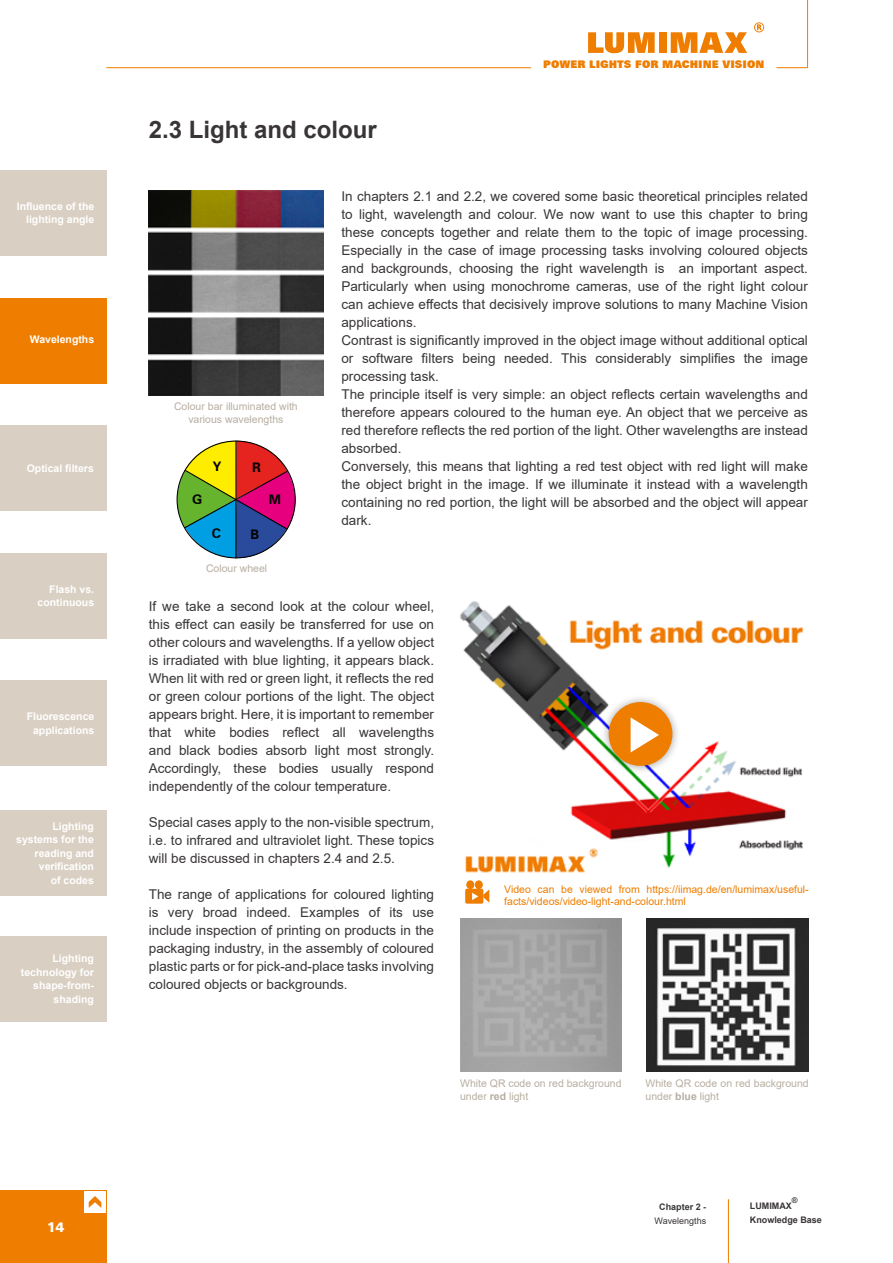
<style>
.page{position:relative;width:893px;height:1263px;background:#fff}
.page>*{position:absolute;margin:0;border:0;box-sizing:border-box;transform-origin:0 0}
.t1{font:700 24px "Arial";color:#393536}
.t2{font:13.5px/18px "Arial";color:#393536;text-align:justify}
.t3{font:900 13.5px "Zurich BT";color:#fff}
.t4{font:700 13.2px "Zurich BT";color:#010202}
.t5{font:700 10.5px/13.5px "Arial";color:#fff;text-align:right}
.t6{font:10.5px/13.5px "Arial";color:#b8aea1}
.t7{font:10.5px/12px "Arial";color:#ef7d00}
.t8{font:900 10.5px "Zurich BT";color:#ef7d00}
.t9{font:700 9px "Arial";color:#393536}
.t10{font:9px "Arial";color:#393536}
.t11{font:700 7.8px "Arial";color:#393536}
.s1{font-weight:700}
</style>
<div class="page">
<div style="left:0;top:170px;width:106px;height:85px;background:#d9cfc2"></div>
<div style="left:0;top:298px;width:106px;height:85px;background:#ef7d00"></div>
<div style="left:0;top:426px;width:106px;height:85px;background:#d9cfc2"></div>
<div style="left:0;top:553px;width:106px;height:85px;background:#d9cfc2"></div>
<div style="left:0;top:681px;width:106px;height:85px;background:#d9cfc2"></div>
<div style="left:0;top:811px;width:106px;height:85px;background:#d9cfc2"></div>
<svg style="left:754px;top:22px;width:10px;height:10px"></svg>
<svg style="left:588px;top:32px;width:67px;height:21px"></svg>
<div style="left:659px;top:32px;width:8px;height:21px;background:#ef7d00"></div>
<svg style="left:671px;top:32px;width:76px;height:21px"></svg>
<hr style="left:728px;top:1199px;width:1px;height:64px;background:#ef7d00">
<hr style="left:106px;top:67px;width:425px;height:1px;background:#ef7d00">
<hr style="left:776px;top:67px;width:32px;height:1px;background:#ef7d00">
<hr style="left:807px;top:0;width:1px;height:68px;background:#ef7d00">
<div style="left:0;top:936px;width:106px;height:85px;background:#d9cfc2"></div>
<div style="left:0;top:1191px;width:106px;height:72px;background:#ef7d00"></div>
<img style="left:460px;top:601px;width:343px;height:283px">
<img style="left:149px;top:190px;width:174px;height:206px">
<svg style="left:176px;top:442px;width:120px;height:117px"></svg>
<img style="left:647px;top:918px;width:161px;height:154px">
<div style="left:465px;top:889px;width:18px;height:15px;background:#ef7d00;border-radius:2px"></div>
<svg style="left:472px;top:889px;width:17px;height:14px"></svg>
<div style="left:475px;top:880px;width:8px;height:9px;background:#ef7d00;border-radius:50%"></div>
<div style="left:466px;top:880px;width:8px;height:9px;background:#ef7d00;border-radius:50%"></div>
<div style="left:84px;top:1191px;width:22px;height:21px;background:#fff"></div>
<svg style="left:89px;top:1196px;width:12px;height:12px"></svg>
<div style="left:600px;top:693px;width:81px;height:81px;background:#000;opacity:.35"></div>
<div style="left:609px;top:702px;width:63px;height:64px;background:#ef7d00;border-radius:50%"></div>
<svg style="left:631px;top:717px;width:28px;height:35px"></svg>
<p class="t5" style="left:17px;top:199px;width:79px">Influence of the lighting angle</p>
<p class="t5" style="left:30px;top:333px;width:66px">Wavelengths</p>
<p class="t5" style="left:27px;top:462px;width:69px">Optical filters</p>
<p class="t5" style="left:38px;top:582px;width:58px">Flash vs. continuous</p>
<p class="t5" style="left:27px;top:710px;width:69px">Fluorescence applications</p>
<p class="t5" style="left:16px;top:820px;width:79px">Lighting systems for the reading and verification<br>of codes</p>
<p class="t5" style="left:21px;top:952px;width:74px">Lighting technology for shape-from&shy;shading</p>
<p class="t3" style="left:47px;top:1219px;width:19px">14</p>
<h1 class="t1" style="left:149px;top:113px;width:230px">2.3 Light and colour</h1>
<p class="t8" style="left:543px;top:58px;width:223px">POWER LIGHTS FOR MACHINE VISION</p>
<p class="t6" style="left:174px;top:399px;width:125px;text-align:center">Colour bar illuminated with various wavelengths</p>
<p class="t4" style="left:192px;top:491px;width:12px">G</p>
<p class="t4" style="left:213px;top:458px;width:10px">Y</p>
<p class="t4" style="left:212px;top:525px;width:11px">C</p>
<p class="t4" style="left:252px;top:459px;width:10px">R</p>
<p class="t4" style="left:269px;top:491px;width:14px">M</p>
<p class="t4" style="left:251px;top:526px;width:10px">B</p>
<p class="t6" style="left:206px;top:562px;width:63px">Colour wheel</p>
<p class="t2" style="left:341px;top:187px;width:468px;text-align:left">In chapters 2.1 and 2.2, we covered some basic theoretical principles related to light, wavelength and colour. We now want to use this chapter to bring these concepts together and relate them to the topic of image processing.<br>Especially in the case of image processing tasks involving coloured objects and backgrounds, choosing the right wavelength is an important aspect.<br>Particularly when using monochrome cameras, use of the right light colour can achieve effects that decisively improve solutions to many Machine Vision applications.<br>Contrast is significantly improved in the object image without additional optical or software filters being needed. This considerably simplifies the image processing task.<br>The principle itself is very simple: an object reflects certain wavelengths and therefore appears coloured to the human eye. An object that we perceive as red therefore reflects the red portion of the light. Other wavelengths are instead absorbed.<br>Conversely, this means that lighting a red test object with red light will make the object bright in the image. If we illuminate it instead with a wavelength containing no red portion, the light will be absorbed and the object will appear dark.</p>
<p class="t2" style="left:149px;top:597px;width:287px">If we take a second look at the colour wheel, this effect can easily be transferred for use on other colours and wavelengths. If a yellow object is irradiated with blue lighting, it appears black.<br>When lit with red or green light, it reflects the red or green colour portions of the light. The object appears bright. Here, it is important to remember that white bodies reflect all wavelengths and black bodies absorb light most strongly.<br>Accordingly, these bodies usually respond independently of the colour temperature.</p>
<p class="t2" style="left:149px;top:813px;width:287px">Special cases apply to the non-visible spectrum, i.e. to infrared and ultraviolet light. These topics will be discussed in chapters 2.4 and 2.5.</p>
<p class="t2" style="left:149px;top:885px;width:287px">The range of applications for coloured lighting is very broad indeed. Examples of its use include inspection of printing on products in the packaging industry, in the assembly of coloured plastic parts or for pick-and-place tasks involving coloured objects or backgrounds.</p>
<p class="t7" style="left:504px;top:883px;width:306px">Video can be viewed from https://iimag.de/en/lumimax/useful&shy;facts/videos/video-light-and-colour.html</p>
<p class="t6" style="left:460px;top:1076px;width:163px">White QR code on red background under <span class="s1">red</span> light</p>
<p class="t6" style="left:645px;top:1076px;width:165px">White QR code on red background under <span class="s1">blue</span> light</p>
<p class="t9" style="left:659px;top:1200px;width:49px">Chapter 2 -</p>
<p class="t10" style="left:655px;top:1214px;width:53px">Wavelengths</p>
<p class="t11" style="left:792px;top:1195px;width:7px">®</p>
<p class="t9" style="left:750px;top:1213px;width:74px">Knowledge Base</p>
<p class="t9" style="left:750px;top:1199px;width:43px">LUMIMAX</p>
</div>
